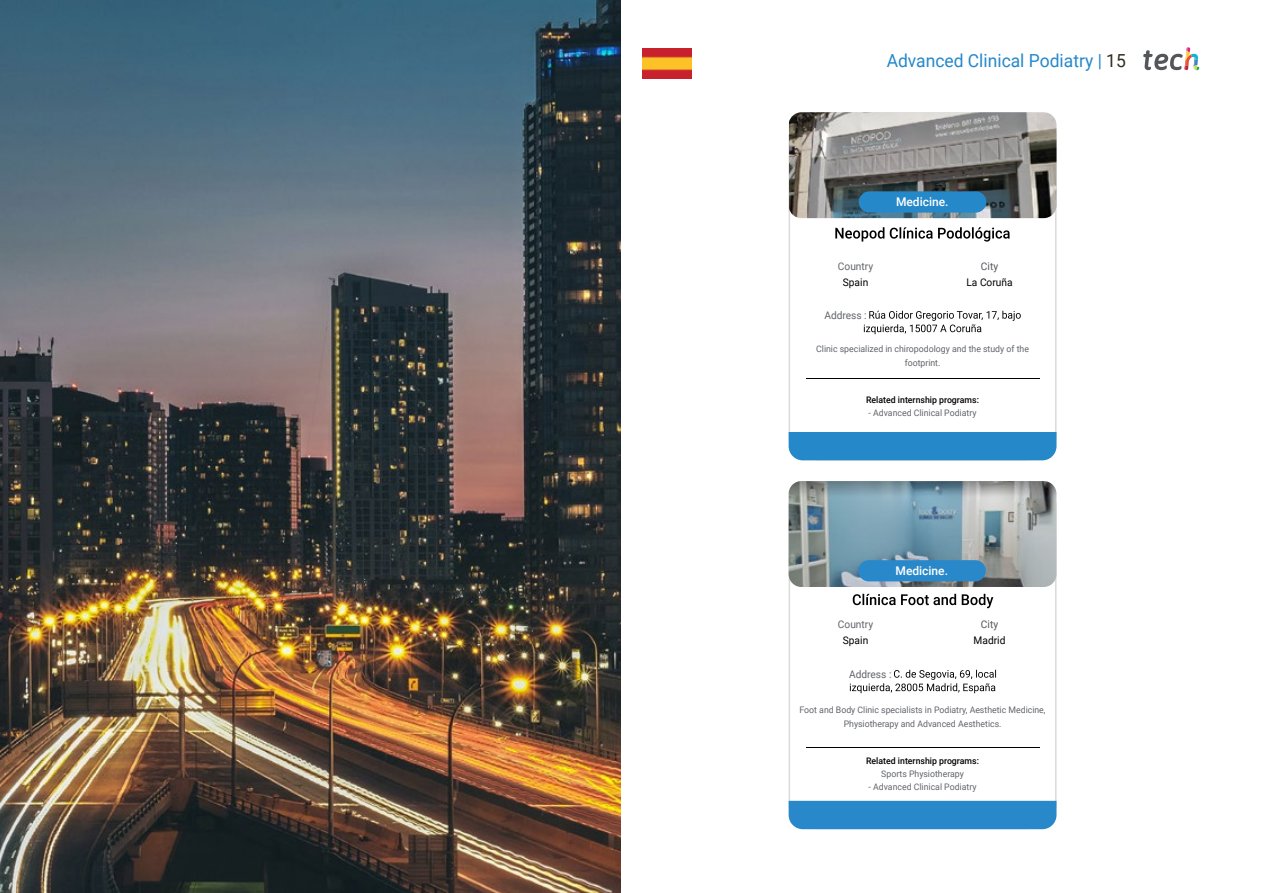
<style>
.page{position:relative;width:1263px;height:893px;background:#fff}
.page>*{position:absolute;margin:0;border:0;box-sizing:border-box;transform-origin:0 0}
.t1{font:18px "Roboto";color:#2488c9}
.t2{font:500 12px "Roboto";color:#fff}
.t3{font:10.5px "Roboto";color:#61646a}
.t4{font:10.5px "Roboto";color:#000}
.t5{font:10.5px "Roboto";color:#52555b}
.t6{font:9px/13.5px "Roboto";color:#61646a;text-align:center}
.t7{font:500 9px "Roboto";color:#000}
.s1{color:#312e20}
</style>
<div class="page">
<img style="left:0;top:0;width:621px;height:893px">
<svg style="left:788px;top:122px;width:269px;height:339px"></svg>
<img style="left:789px;top:112px;width:267px;height:106px">
<div style="left:859px;top:191px;width:127px;height:22px;background:#2488c9;border-radius:11px"></div>
<div style="left:789px;top:432px;width:267px;height:28px;background:#2488c9"></div>
<hr style="left:806px;top:379px;width:233px;height:1px;background:#000">
<svg style="left:835px;top:227px;width:175px;height:15px"></svg>
<svg style="left:864px;top:311px;width:157px;height:23px"></svg>
<svg style="left:788px;top:491px;width:269px;height:339px"></svg>
<img style="left:789px;top:481px;width:267px;height:106px">
<div style="left:858px;top:560px;width:128px;height:21px;background:#2988c9;border-radius:11px"></div>
<div style="left:789px;top:801px;width:267px;height:28px;background:#2988c9"></div>
<hr style="left:806px;top:747px;width:233px;height:1px;background:#000">
<svg style="left:853px;top:594px;width:140px;height:14px"></svg>
<svg style="left:850px;top:670px;width:146px;height:23px"></svg>
<img style="left:642px;top:49px;width:49px;height:30px">
<svg style="left:1143px;top:47px;width:56px;height:24px"></svg>
<h1 class="t1" style="left:887px;top:48px;width:241px">Advanced Clinical Podiatry | <span class="s1">15</span></h1>
<p class="t3" style="left:838px;top:259px;width:37px">Country</p>
<p class="t4" style="left:843px;top:275px;width:27px">Spain</p>
<h2 class="t2" style="left:896px;top:194px;width:54px">Medicine.</h2>
<p class="t5" style="left:981px;top:259px;width:19px">City</p>
<p class="t4" style="left:966px;top:275px;width:48px">La Coruña</p>
<p class="t3" style="left:824px;top:308px;width:44px">Address :</p>
<p class="t6" style="left:816px;top:342px;width:214px">Clinic specialized in chiropodology and the study of the footprint.</p>
<p class="t7" style="left:866px;top:394px;width:114px">Related internship programs:</p>
<p class="t6" style="left:869px;top:406px;width:109px">- Advanced Clinical Podiatry</p>
<p class="t3" style="left:838px;top:617px;width:37px">Country</p>
<p class="t4" style="left:843px;top:633px;width:27px">Spain</p>
<h2 class="t2" style="left:895px;top:563px;width:54px">Medicine.</h2>
<p class="t5" style="left:981px;top:617px;width:19px">City</p>
<p class="t4" style="left:974px;top:633px;width:33px">Madrid</p>
<p class="t3" style="left:849px;top:666px;width:44px">Address :</p>
<p class="t6" style="left:799px;top:703px;width:248px">Foot and Body Clinic specialists in Podiatry, Aesthetic Medicine,<br>Physiotherapy and Advanced Aesthetics.</p>
<p class="t7" style="left:866px;top:754px;width:114px">Related internship programs:</p>
<p class="t6" style="left:881px;top:766px;width:84px">Sports Physiotherapy</p>
<p class="t6" style="left:869px;top:780px;width:109px">- Advanced Clinical Podiatry</p>
</div>
